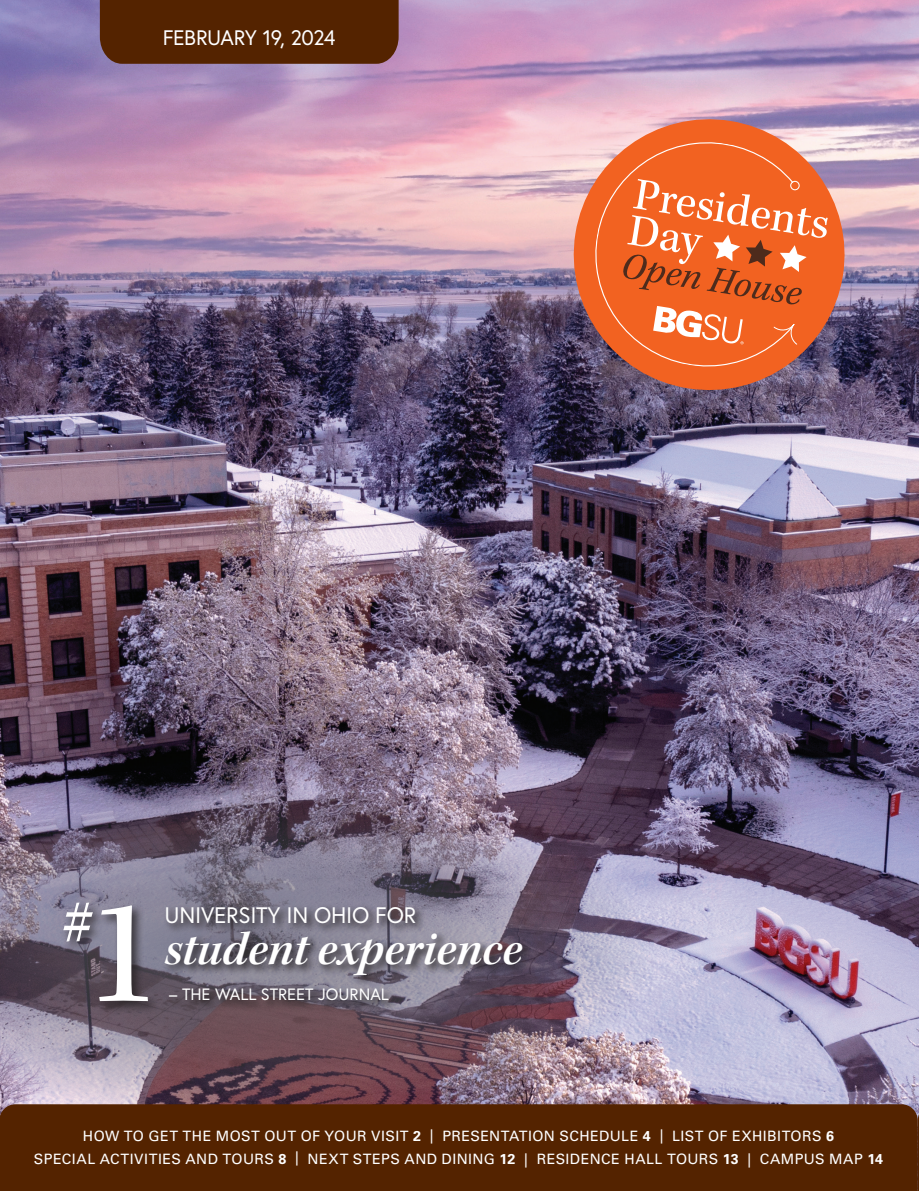
<style>
.page{position:relative;width:919px;height:1191px;background:#fff}
.page>*{position:absolute;margin:0;border:0;box-sizing:border-box;transform-origin:0 0}
.t1{font:71.55px "Kepler Std";color:#fff}
.t2{font:48.3px "Kepler Std Semibold It Subh";color:#fff}
.t3{font:22.35px "Europa";letter-spacing:-.01em;color:#fff}
.t4{font:21px "Europa";letter-spacing:-.025em;color:#fff}
.t5{font:16.35px "Europa";color:#fff}
.t6{font:14.25px/22.5px "Univers LT Std";letter-spacing:.03em;color:#fff;text-align:center}
.s1{font-size:152.25px}
.s2{font-weight:700}
</style>
<div class="page">
<img style="left:0;top:0;width:919px;height:1104px">
<img style="left:0;top:769px;width:671px;height:335px">
<svg style="left:563px;top:109px;width:291px;height:291px;background:#af7e82"></svg>
<svg style="left:589px;top:140px;width:205px;height:232px;background:#e86c37"></svg>
<svg style="left:622px;top:179px;width:205px;height:166px;background:#eb723c"></svg>
<div style="left:0;top:1104px;width:917px;height:86px;background:#542300"></div>
<svg style="left:917px;top:1104px;width:2px;height:86px"></svg>
<div style="left:162px;top:903px;width:372px;height:109px;background:#231f20;opacity:.75"></div>
<div style="left:60px;top:899px;width:101px;height:115px;background:#231f20;opacity:.75"></div>
<div style="left:100px;top:0;width:298px;height:64px;background:#542300"></div>
<p class="t4" style="left:163px;top:24px;width:174px">FEBRUARY 19, 2024</p>
<p class="t1" style="left:61px;top:882px;width:99px">#<span class="s1">1</span></p>
<p class="t3" style="left:165px;top:900px;width:253px">UNIVERSITY IN OHIO FOR</p>
<p class="t2" style="left:165px;top:921px;width:359px">student experience</p>
<p class="t5" style="left:169px;top:984px;width:221px">– THE WALL STREET JOURNAL</p>
<p class="t6" style="left:34px;top:1125px;width:850px">HOW TO GET THE MOST OUT OF YOUR VISIT <span class="s2">2</span> | PRESENTATION SCHEDULE <span class="s2">4</span> | LIST OF EXHIBITORS <span class="s2">6<br></span>SPECIAL ACTIVITIES AND TOURS <span class="s2">8</span> | NEXT STEPS AND DINING <span class="s2">12</span> | RESIDENCE HALL TOURS <span class="s2">13</span> | CAMPUS MAP <span class="s2">14</span></p>
</div>
